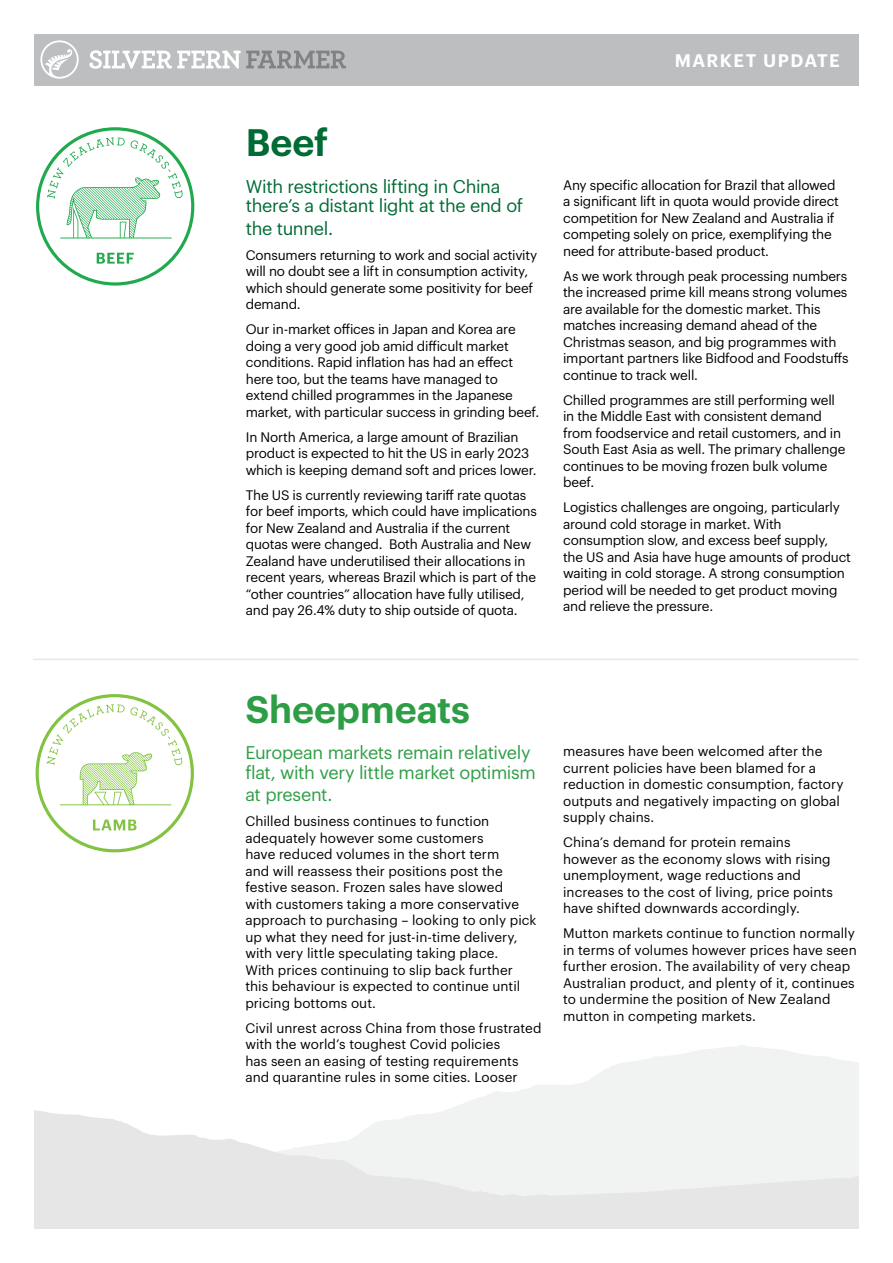
<style>
.page{position:relative;width:893px;height:1263px;background:#fff}
.page>*{position:absolute;margin:0;border:0;box-sizing:border-box;transform-origin:0 0}
.t1{font:600 37.5px "Graphik";color:#2e9e46}
.t2{font:600 37.5px "Graphik";color:#006b35}
.t3{font:18px/19.5px "Graphik";letter-spacing:-.02em;color:#2e9e46}
.t4{font:18px/19.5px "Graphik";letter-spacing:-.025em;color:#006b35}
.t5{font:600 17.85px "Graphik";letter-spacing:.075em;color:#fff}
.t6{font:13.5px/16.5px "Graphik";letter-spacing:-.01em;color:#000}
</style>
<div class="page">
<div style="left:34px;top:34px;width:825px;height:51px;background:#bcbec0"></div>
<svg style="left:40px;top:40px;width:39px;height:39px"></svg>
<svg style="left:453px;top:1091px;width:59px;height:17px"></svg>
<svg style="left:34px;top:1108px;width:478px;height:121px;fill:#e6e6e7"></svg>
<svg style="left:512px;top:1045px;width:347px;height:184px;fill:#f1f2f2"></svg>
<svg style="left:89px;top:50px;width:257px;height:19px"></svg>
<hr style="left:33px;top:659px;width:825px;height:1px;background:#e6e7e8">
<svg style="left:36px;top:127px;width:158px;height:159px"></svg>
<svg style="left:36px;top:694px;width:158px;height:158px"></svg>
<h1 class="t2" style="left:246px;top:114px;width:84px">Beef</h1>
<h2 class="t4" style="left:246px;top:175px;width:279px">With restrictions lifting in China there’s a distant light at the end of</h2>
<h2 class="t4" style="left:246px;top:217px;width:89px">the tunnel.</h2>
<p class="t6" style="left:246px;top:245px;width:293px">Consumers returning to work and social activity will no doubt see a lift in consumption activity, which should generate some positivity for beef demand.</p>
<p class="t6" style="left:246px;top:320px;width:295px">Our in-market offices in Japan and Korea are doing a very good job amid difficult market conditions. Rapid inflation has had an effect here too, but the teams have managed to extend chilled programmes in the Japanese market, with particular success in grinding beef.</p>
<p class="t6" style="left:246px;top:427px;width:292px">In North America, a large amount of Brazilian product is expected to hit the US in early 2023 which is keeping demand soft and prices lower.</p>
<p class="t6" style="left:246px;top:485px;width:293px">The US is currently reviewing tariff rate quotas for beef imports, which could have implications for New Zealand and Australia if the current quotas were changed. Both Australia and New Zealand have underutilised their allocations in recent years, whereas Brazil which is part of the “other countries” allocation have fully utilised, and pay 26.4% duty to ship outside of quota.</p>
<h3 class="t5" style="left:675px;top:47px;width:167px">MARKET UPDATE</h3>
<p class="t6" style="left:563px;top:175px;width:277px">Any specific allocation for Brazil that allowed a significant lift in quota would provide direct competition for New Zealand and Australia if competing solely on price, exemplifying the need for attribute-based product.</p>
<p class="t6" style="left:563px;top:266px;width:287px">As we work through peak processing numbers the increased prime kill means strong volumes are available for the domestic market. This matches increasing demand ahead of the Christmas season, and big programmes with important partners like Bidfood and Foodstuffs continue to track well.</p>
<p class="t6" style="left:563px;top:390px;width:284px">Chilled programmes are still performing well in the Middle East with consistent demand from foodservice and retail customers, and in South East Asia as well. The primary challenge continues to be moving frozen bulk volume beef.</p>
<p class="t6" style="left:563px;top:498px;width:289px">Logistics challenges are ongoing, particularly around cold storage in market. With consumption slow, and excess beef supply, the US and Asia have huge amounts of product waiting in cold storage. A strong consumption period will be needed to get product moving and relieve the pressure.</p>
<h1 class="t1" style="left:245px;top:680px;width:226px">Sheepmeats</h1>
<h2 class="t3" style="left:245px;top:741px;width:292px">European markets remain relatively flat, with very little market optimism</h2>
<h2 class="t3" style="left:245px;top:783px;width:89px">at present.</h2>
<p class="t6" style="left:245px;top:812px;width:293px">Chilled business continues to function adequately however some customers<br>have reduced volumes in the short term<br>and will reassess their positions post the festive season. Frozen sales have slowed<br>with customers taking a more conservative approach to purchasing – looking to only pick up what they need for just-in-time delivery, with very little speculating taking place.<br>With prices continuing to slip back further this behaviour is expected to continue until pricing bottoms out.</p>
<p class="t6" style="left:245px;top:1018px;width:298px">Civil unrest across China from those frustrated with the world’s toughest Covid policies<br>has seen an easing of testing requirements and quarantine rules in some cities. Looser</p>
<p class="t6" style="left:563px;top:742px;width:282px">measures have been welcomed after the current policies have been blamed for a reduction in domestic consumption, factory outputs and negatively impacting on global supply chains.</p>
<p class="t6" style="left:563px;top:833px;width:271px">China’s demand for protein remains however as the economy slows with rising unemployment, wage reductions and increases to the cost of living, price points have shifted downwards accordingly.</p>
<p class="t6" style="left:563px;top:924px;width:295px">Mutton markets continue to function normally in terms of volumes however prices have seen further erosion. The availability of very cheap Australian product, and plenty of it, continues to undermine the position of New Zealand mutton in competing markets.</p>
</div>
